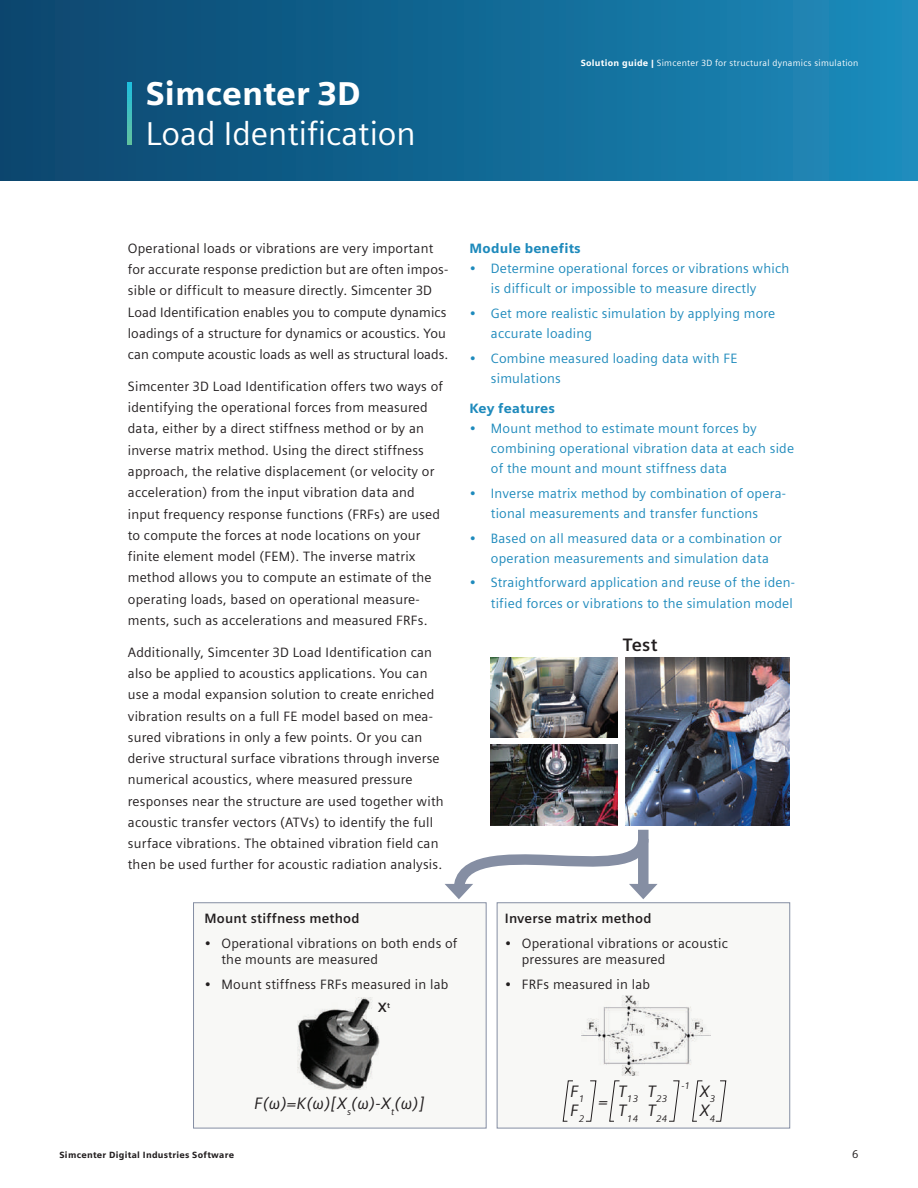
<style>
.page{position:relative;width:918px;height:1188px;background:#fff}
.page>*{position:absolute;margin:0;border:0;box-sizing:border-box;transform-origin:0 0}
.t1{font:33px "Siemens Sans";color:#fff}
.t2{font:900 33px "Siemens Sans";color:#fff}
.t3{font:700 18px "Siemens Sans";color:#231f20}
.t4{font:italic 16.5px/19.8px "Siemens Sans";color:#231f20}
.t5{font:13.5px/21.3px "Siemens Sans";letter-spacing:.015em;color:#231f20}
.t6{font:13.5px/20.2px "Siemens Sans";letter-spacing:.015em;color:#1e8abc}
.t7{font:700 13.5px "Siemens Sans";letter-spacing:.015em;color:#231f20}
.t8{font:900 13.5px "Siemens Sans";letter-spacing:.015em;color:#1e8abc}
.t9{font:11.25px "Siemens Sans";color:#231f20}
.t10{font:italic 9.6px/19.8px "Siemens Sans";letter-spacing:.015em;color:#231f20}
.t11{font:9px "Siemens Sans";letter-spacing:.03em;color:#fff}
.t12{font:900 9px "Siemens Sans";letter-spacing:.03em;color:#231f20}
.s1{font-weight:900}
.s2{font-weight:700}
</style>
<div class="page">
<div style="left:0;top:0;width:918px;height:180px;background:linear-gradient(to right,#0a446c,#1b8bbb)"></div>
<svg style="left:128px;top:82px;width:3px;height:63px"></svg>
<img style="left:625px;top:657px;width:165px;height:168px">
<img style="left:491px;top:657px;width:127px;height:80px">
<img style="left:491px;top:745px;width:127px;height:80px">
<div style="left:193px;top:902px;width:294px;height:226px;background:#f8f8f6;border:1px solid #858ea3"></div>
<img style="left:297px;top:998px;width:83px;height:92px">
<div style="left:497px;top:902px;width:293px;height:226px;background:#f8f8f6;border:1px solid #858ea3"></div>
<img style="left:581px;top:995px;width:129px;height:80px">
<svg style="left:562px;top:1080px;width:11px;height:42px"></svg>
<svg style="left:609px;top:1080px;width:11px;height:42px"></svg>
<svg style="left:692px;top:1080px;width:11px;height:42px"></svg>
<svg style="left:585px;top:1080px;width:12px;height:42px"></svg>
<svg style="left:669px;top:1080px;width:11px;height:42px"></svg>
<svg style="left:715px;top:1080px;width:12px;height:42px"></svg>
<svg style="left:445px;top:829px;width:213px;height:70px"></svg>
<h1 class="t2" style="left:146px;top:74px;width:216px">Simcenter 3D</h1>
<h1 class="t1" style="left:146px;top:115px;width:271px">Load Identification</h1>
<p class="t11" style="left:581px;top:58px;width:279px"><span class="s1">Solution guide |</span> Simcenter 3D for structural dynamics simulation</p>
<p class="t5" style="left:128px;top:238px;width:322px">Operational loads or vibrations are very important for accurate response prediction but are often impos&shy;sible or difficult to measure directly. Simcenter 3D Load Identification enables you to compute dynamics loadings of a structure for dynamics or acoustics. You can compute acoustic loads as well as structural loads.</p>
<p class="t5" style="left:128px;top:376px;width:317px">Simcenter 3D Load Identification offers two ways of identifying the operational forces from measured data, either by a direct stiffness method or by an inverse matrix method. Using the direct stiffness approach, the relative displacement (or velocity or acceleration) from the input vibration data and input frequency response functions (FRFs) are used to compute the forces at node locations on your finite element model (FEM). The inverse matrix method allows you to compute an estimate of the operating loads, based on operational measure&shy;ments, such as accelerations and measured FRFs.</p>
<p class="t5" style="left:128px;top:642px;width:317px">Additionally, Simcenter 3D Load Identification can also be applied to acoustics applications. You can use a modal expansion solution to create enriched vibration results on a full FE model based on mea&shy;sured vibrations in only a few points. Or you can derive structural surface vibrations through inverse numerical acoustics, where measured pressure responses near the structure are used together with acoustic transfer vectors (ATVs) to identify the full surface vibrations. The obtained vibration field can then be used further for acoustic radiation analysis.</p>
<p class="t8" style="left:470px;top:240px;width:113px">Module benefits</p>
<p class="t6" style="left:491px;top:258px;width:300px;text-indent:-21px">• Determine operational forces or vibrations which is difficult or impossible to measure directly</p>
<p class="t6" style="left:491px;top:303px;width:286px;text-indent:-21px">• Get more realistic simulation by applying more accurate loading</p>
<p class="t6" style="left:491px;top:348px;width:248px;text-indent:-21px">• Combine measured loading data with FE simulations</p>
<p class="t8" style="left:470px;top:400px;width:87px">Key features</p>
<p class="t6" style="left:491px;top:418px;width:305px;text-indent:-21px">• Mount method to estimate mount forces by combining operational vibration data at each side of the mount and mount stiffness data</p>
<p class="t6" style="left:470px;top:483px;width:318px;text-align:center">• Inverse matrix method by combination of opera&shy;tional measurements and transfer functions</p>
<p class="t6" style="left:491px;top:528px;width:293px;text-indent:-21px">• Based on all measured data or a combination or operation measurements and simulation data</p>
<p class="t6" style="left:470px;top:573px;width:327px;text-align:right">• Straightforward application and reuse of the iden&shy;tified forces or vibrations to the simulation model</p>
<h2 class="t3" style="left:623px;top:634px;width:36px">Test</h2>
<p class="t7" style="left:205px;top:911px;width:156px">Mount stiffness method</p>
<p class="t5" style="left:222px;top:935px;width:237px;line-height:16.2px;text-indent:-17px">• Operational vibrations on both ends of the mounts are measured</p>
<p class="t5" style="left:378px;top:972px;width:72px;line-height:23.9px;text-indent:-173px">• Mount stiffness FRFs measured in lab<br><span class="s2">X</span><sup>t</sup></p>
<p class="t7" style="left:505px;top:911px;width:148px">Inverse matrix method</p>
<p class="t5" style="left:522px;top:935px;width:208px;line-height:16.2px;text-indent:-17px">• Operational vibrations or acoustic pressures are measured</p>
<p class="t5" style="left:505px;top:973px;width:147px">• FRFs measured in lab</p>
<p class="t4" style="left:254px;top:1094px;width:172px">F(ω)=K(ω)[X<sub>s</sub>(ω)-X<sub>t</sub>(ω)]</p>
<p class="t4" style="left:570px;top:1081px;width:16px">F<sub>1<br></sub>F<sub>2</sub></p>
<p class="t10" style="left:618px;top:1089px;width:21px"><sup>T</sup>13<br><sup>T</sup>14</p>
<p class="t4" style="left:598px;top:1091px;width:11px">=</p>
<p class="t10" style="left:647px;top:1089px;width:21px"><sup>T</sup>23<br><sup>T</sup>24</p>
<p class="t10" style="left:681px;top:1076px;width:10px">-1</p>
<p class="t4" style="left:700px;top:1081px;width:17px">X<sub>3<br></sub>X<sub>4</sub></p>
<p class="t12" style="left:60px;top:1150px;width:176px">Simcenter Digital Industries Software</p>
<p class="t9" style="left:852px;top:1148px;width:8px">6</p>
</div>
